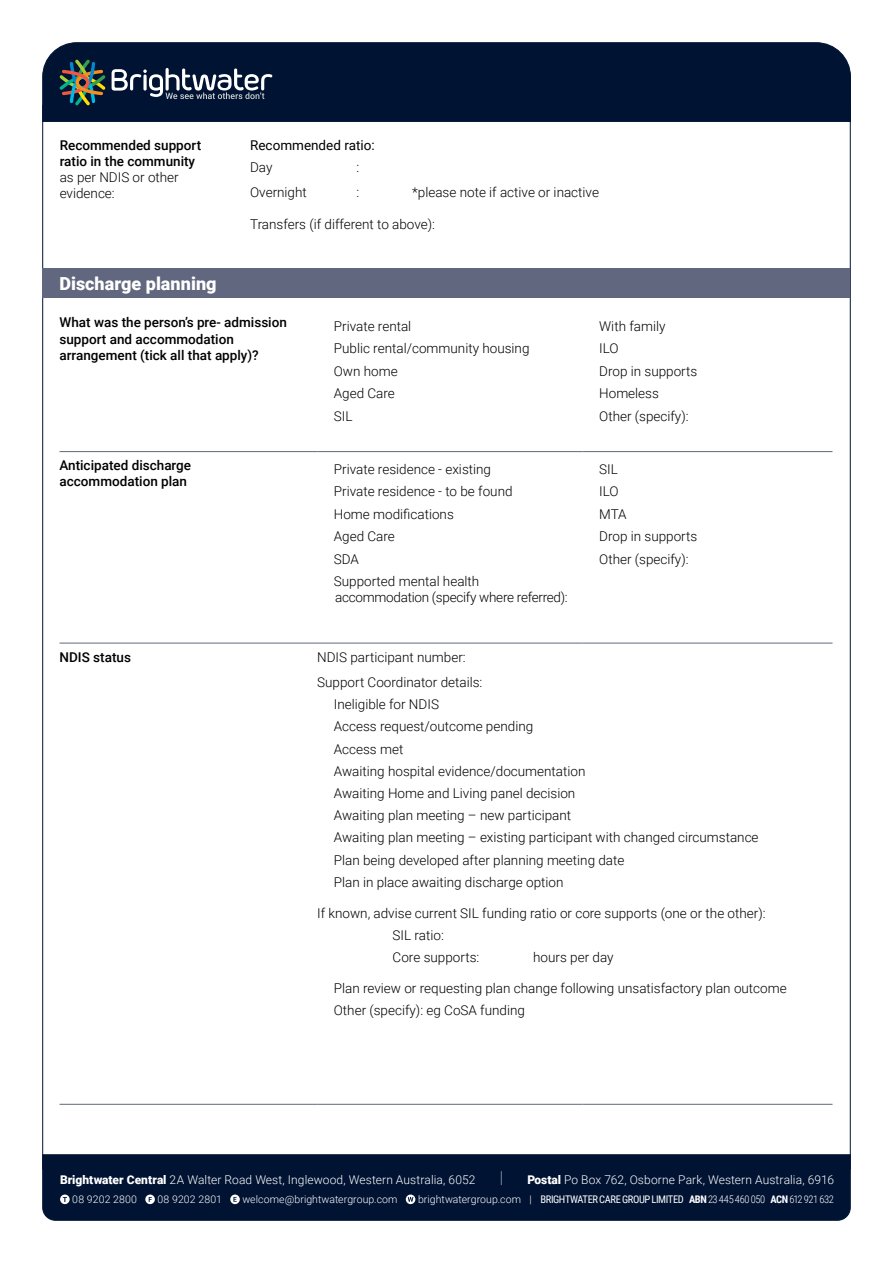
<style>
.page{position:relative;width:893px;height:1263px;background:#fff}
.page>*{position:absolute;margin:0;border:0;box-sizing:border-box;transform-origin:0 0}
.t1{font:900 18px "Roboto";color:#fff}
.t2{font:100 16.5px "Roboto";color:#fff}
.t3{font:300 13.5px/22.5px "Roboto";color:#000}
.t4{font:500 13.5px/16.2px "Roboto";color:#000}
.t5{font:300 13.5px "Roboto";letter-spacing:-.02em;color:#000}
.t6{font:13.5px "Roboto";color:#000}
.t7{font:300 12px "Roboto";letter-spacing:.01em;color:#fff}
.t8{font:10.5px "Roboto Condensed";letter-spacing:-.04em;color:#fff}
.t9{font:300 10.5px "Roboto";letter-spacing:.01em;color:#fff}
.s1{font-weight:900}
.s2{font-family:"Roboto";font-weight:300}
.s3{font-weight:700}
.s4{font-weight:300}
</style>
<div class="page">
<div style="left:42px;top:42px;width:809px;height:80px;background:#001333"></div>
<svg style="left:112px;top:68px;width:160px;height:31px"></svg>
<svg style="left:60px;top:60px;width:45px;height:45px;background:#405449"></svg>
<div style="left:42px;top:1154px;width:809px;height:67px;background:#001333"></div>
<svg style="left:60px;top:1194px;width:10px;height:10px"></svg>
<svg style="left:63px;top:1197px;width:4px;height:5px"></svg>
<svg style="left:145px;top:1194px;width:10px;height:10px"></svg>
<svg style="left:230px;top:1194px;width:10px;height:10px"></svg>
<svg style="left:406px;top:1194px;width:9px;height:10px"></svg>
<div style="left:43px;top:268px;width:807px;height:30px;background:#61677e"></div>
<hr style="left:60px;top:451px;width:257px;height:1px;background:#61677e">
<hr style="left:317px;top:451px;width:266px;height:1px;background:#61677e">
<hr style="left:583px;top:451px;width:249px;height:1px;background:#61677e">
<hr style="left:60px;top:643px;width:257px;height:1px;background:#61677e">
<hr style="left:317px;top:643px;width:266px;height:1px;background:#61677e">
<hr style="left:583px;top:643px;width:249px;height:1px;background:#61677e">
<hr style="left:60px;top:1104px;width:257px;height:1px;background:#61677e">
<hr style="left:317px;top:1104px;width:266px;height:1px;background:#61677e">
<hr style="left:583px;top:1104px;width:249px;height:1px;background:#61677e">
<p class="t4" style="left:60px;top:136px;width:143px">Recommended support ratio in the community</p>
<p class="t3" style="left:60px;top:169px;width:121px;line-height:16.2px">as per NDIS or other evidence:</p>
<p class="t6" style="left:250px;top:135px;width:126px">Recommended ratio:</p>
<p class="t3" style="left:250px;top:155px;width:24px">Day</p>
<p class="t3" style="left:356px;top:155px;width:4px">:</p>
<p class="t3" style="left:250px;top:180px;width:58px">Overnight</p>
<p class="t3" style="left:356px;top:180px;width:4px">:</p>
<p class="t3" style="left:412px;top:180px;width:188px">*please note if active or inactive</p>
<p class="t3" style="left:250px;top:213px;width:186px">Transfers (if different to above):</p>
<h1 class="t1" style="left:60px;top:271px;width:159px">Discharge planning</h1>
<p class="t4" style="left:60px;top:314px;width:229px">What was the person’s pre- admission support and accommodation arrangement (tick all that apply)?</p>
<p class="t3" style="left:334px;top:314px;width:197px">Private rental<br>Public rental/community housing<br>Own home<br>Aged Care<br>SIL</p>
<p class="t3" style="left:599px;top:314px;width:100px">With family<br>ILO<br>Drop in supports<br>Homeless<br>Other (specify):</p>
<p class="t4" style="left:60px;top:457px;width:133px">Anticipated discharge accommodation plan</p>
<p class="t3" style="left:334px;top:457px;width:180px">Private residence - existing<br>Private residence - to be found<br>Home modifications<br>Aged Care<br>SDA<br>Supported mental health</p>
<p class="t5" style="left:335px;top:588px;width:234px">accommodation (specify where referred):</p>
<p class="t3" style="left:599px;top:457px;width:100px">SIL<br>ILO<br>MTA<br>Drop in supports<br>Other (specify):</p>
<p class="t4" style="left:60px;top:648px;width:73px">NDIS status</p>
<p class="t3" style="left:317px;top:644px;width:167px;line-height:25.2px">NDIS participant number:<br>Support Coordinator details:</p>
<p class="t3" style="left:334px;top:693px;width:426px">Ineligible for NDIS<br>Access request/outcome pending<br>Access met<br>Awaiting hospital evidence/documentation<br>Awaiting Home and Living panel decision<br>Awaiting plan meeting – new participant<br>Awaiting plan meeting – existing participant with changed circumstance Plan being developed after planning meeting date<br>Plan in place awaiting discharge option</p>
<p class="t3" style="left:393px;top:901px;width:374px;text-indent:-75px">If known, advise current SIL funding ratio or core supports (one or the other):<br>SIL ratio:<br>Core supports:</p>
<p class="t3" style="left:533px;top:945px;width:82px">hours per day</p>
<p class="t3" style="left:334px;top:976px;width:454px">Plan review or requesting plan change following unsatisfactory plan outcome<br>Other (specify): eg CoSA funding</p>
<p class="t7" style="left:60px;top:1171px;width:417px"><span class="s1">Brightwater Central</span> 2A Walter Road West, Inglewood, Western Australia, 6052</p>
<p class="t2" style="left:500px;top:1166px;width:5px">|</p>
<p class="t7" style="left:527px;top:1171px;width:308px"><span class="s1">Postal</span> Po Box 762, Osborne Park, Western Australia, 6916</p>
<p class="t9" style="left:72px;top:1192px;width:66px">08 9202 2800</p>
<p class="t9" style="left:158px;top:1192px;width:66px">08 9202 2801</p>
<p class="t9" style="left:242px;top:1192px;width:157px">welcome@brightwatergroup.com</p>
<p class="t8" style="left:418px;top:1192px;width:417px"><span class="s2">brightwatergroup.com |</span> BRIGHTWATER CARE GROUP LIMITED <span class="s3">ABN</span> <span class="s4">23 445 460 050</span> <span class="s3">ACN</span> <span class="s4">612 921 632</span></p>
</div>
